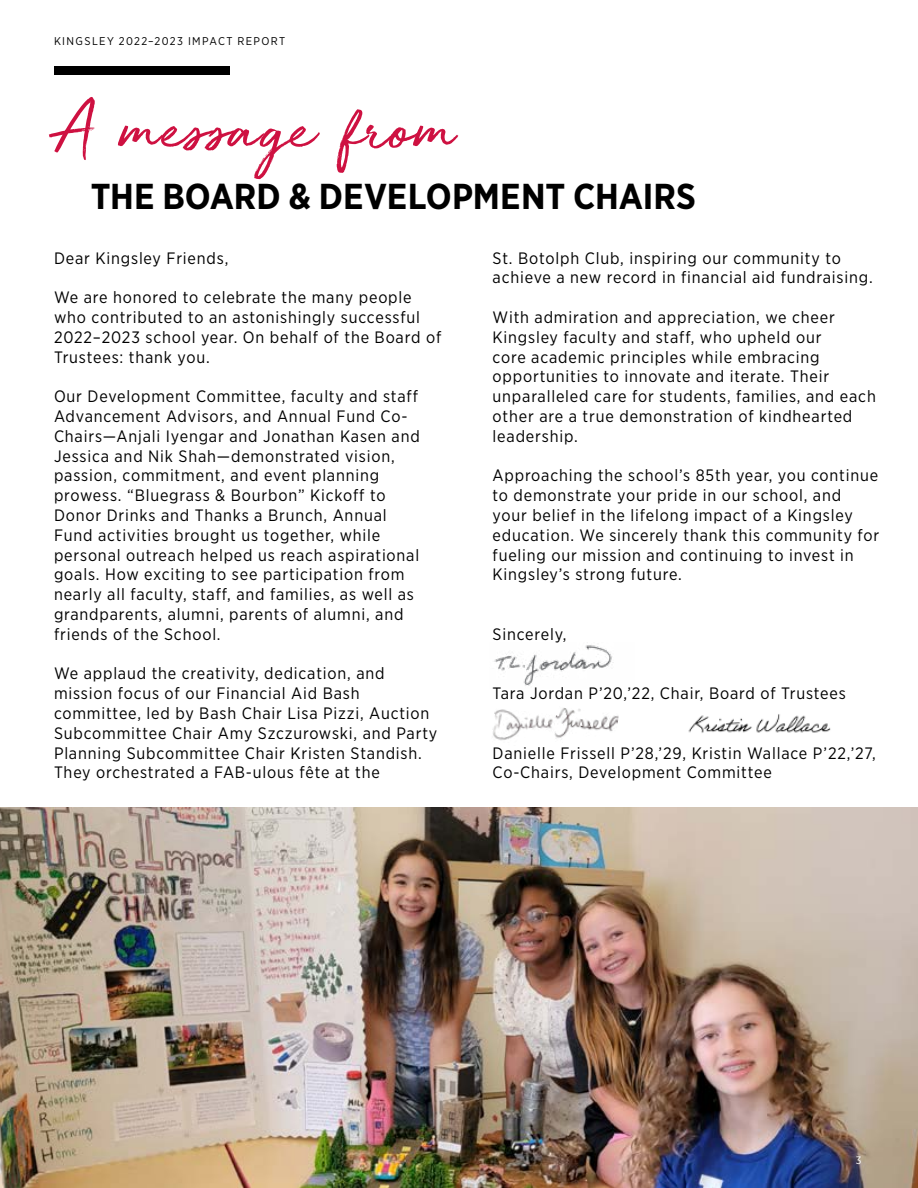
<style>
.page{position:relative;width:918px;height:1188px;background:#fff}
.page>*{position:absolute;margin:0;border:0;box-sizing:border-box;transform-origin:0 0}
.t1{font:72px "Golden Plains";color:#ce1141}
.t2{font:700 36px "Gotham Narrow";color:#000}
.t3{font:16.5px/19.8px "Gotham Narrow";letter-spacing:.05em;color:#000}
.t4{font:11.25px "Gotham Narrow";letter-spacing:.125em;color:#000}
.t5{font:10.8px "Gotham Narrow";color:#fff}
</style>
<div class="page">
<div style="left:54px;top:66px;width:176px;height:9px;background:#000"></div>
<img style="left:0;top:807px;width:918px;height:381px">
<img style="left:494px;top:645px;width:118px;height:17px">
<img style="left:492px;top:662px;width:127px;height:79px">
<img style="left:688px;top:714px;width:143px;height:19px">
<p class="t4" style="left:54px;top:34px;width:233px">KINGSLEY 2022–2023 IMPACT REPORT</p>
<h1 class="t1" style="left:49px;top:79px;width:407px">A message from</h1>
<h2 class="t2" style="left:91px;top:173px;width:607px">THE BOARD &amp; DEVELOPMENT CHAIRS</h2>
<p class="t3" style="left:54px;top:247px;width:176px">Dear Kingsley Friends,</p>
<p class="t3" style="left:54px;top:287px;width:389px">We are honored to celebrate the many people who contributed to an astonishingly successful 2022–2023 school year. On behalf of the Board of Trustees: thank you.</p>
<p class="t3" style="left:54px;top:386px;width:367px">Our Development Committee, faculty and staff Advancement Advisors, and Annual Fund Co-Chairs—Anjali Iyengar and Jonathan Kasen and Jessica and Nik Shah—demonstrated vision, passion, commitment, and event planning prowess. “Bluegrass &amp; Bourbon” Kickoff to Donor Drinks and Thanks a Brunch, Annual Fund activities brought us together, while personal outreach helped us reach aspirational goals. How exciting to see participation from nearly all faculty, staff, and families, as well as grandparents, alumni, parents of alumni, and friends of the School.</p>
<p class="t3" style="left:54px;top:663px;width:385px">We applaud the creativity, dedication, and mission focus of our Financial Aid Bash committee, led by Bash Chair Lisa Pizzi, Auction Subcommittee Chair Amy Szczurowski, and Party Planning Subcommittee Chair Kristen Standish.<br>They orchestrated a FAB-ulous fête at the</p>
<p class="t3" style="left:493px;top:247px;width:382px">St. Botolph Club, inspiring our community to achieve a new record in financial aid fundraising.</p>
<p class="t3" style="left:493px;top:307px;width:385px">With admiration and appreciation, we cheer Kingsley faculty and staff, who upheld our<br>core academic principles while embracing opportunities to innovate and iterate. Their unparalleled care for students, families, and each other are a true demonstration of kindhearted leadership.</p>
<p class="t3" style="left:493px;top:465px;width:388px">Approaching the school’s 85th year, you continue to demonstrate your pride in our school, and your belief in the lifelong impact of a Kingsley education. We sincerely thank this community for fueling our mission and continuing to invest in Kingsley’s strong future.</p>
<p class="t3" style="left:493px;top:624px;width:75px">Sincerely,</p>
<p class="t3" style="left:493px;top:683px;width:355px">Tara Jordan P’20,’22, Chair, Board of Trustees</p>
<p class="t3" style="left:493px;top:742px;width:385px">Danielle Frissell P’28,’29, Kristin Wallace P’22,’27,<br>Co-Chairs, Development Committee</p>
<p class="t5" style="left:856px;top:1153px;width:7px">3</p>
</div>
